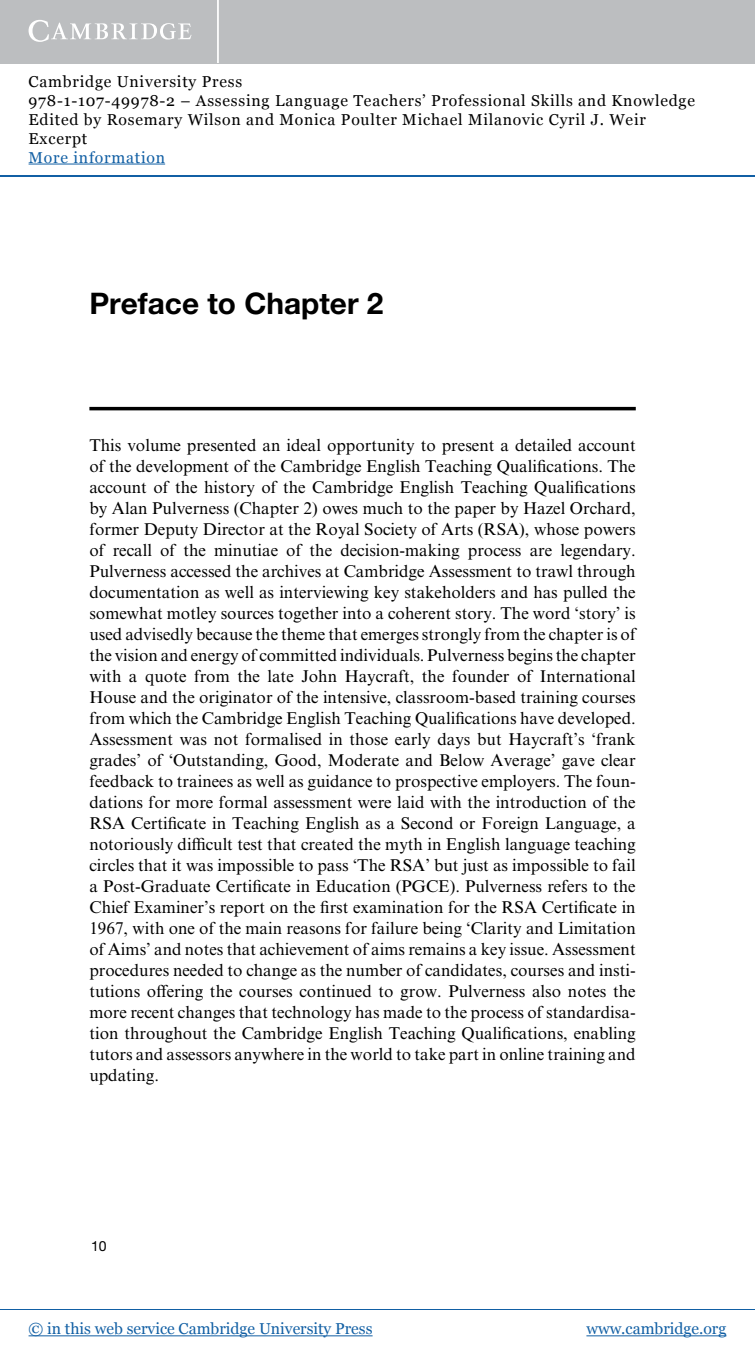
<style>
.page{position:relative;width:755px;height:1363px;background:#fff}
.page>*{position:absolute;margin:0;border:0;box-sizing:border-box;transform-origin:0 0}
.t1{font:700 29.75px "Helvetica Neue LT Std";color:#000}
.t2{font:17.15px/21px "Times NRMT Pro";color:#000;text-align:justify}
.t3{font:15.75px/18.7px "Georgia";letter-spacing:.05em;color:#000}
.t4{font:15.75px "Georgia";color:#115fa4}
.t5{font:15.75px "Georgia";letter-spacing:.05em;color:#115fa4}
.t6{font:14px "Helvetica Neue LT Std";color:#000}
</style>
<div class="page">
<div style="left:0;top:0;width:754px;height:63px;background:#bcbec0"></div>
<hr style="left:217px;top:0;width:2px;height:63px;background:#fff">
<svg style="left:29px;top:20px;width:162px;height:22px"></svg>
<hr style="left:29px;top:164px;width:136px;height:1px;background:#115fa4">
<hr style="left:0;top:175px;width:754px;height:2px;background:#115fa4">
<hr style="left:0;top:1308px;width:754px;height:1px;background:#115fa4">
<hr style="left:29px;top:1335px;width:343px;height:1px;background:#115fa4">
<hr style="left:586px;top:1335px;width:139px;height:1px;background:#115fa4">
<hr style="left:89px;top:407px;width:546px;height:3px;background:#000">
<p class="t3" style="left:29px;top:72px;width:667px">Cambridge University Press<br>978-1-107-49978-2 – Assessing Language Teachers’ Professional Skills and Knowledge Edited by Rosemary Wilson and Monica Poulter Michael Milanovic Cyril J. Weir Excerpt</p>
<p class="t5" style="left:29px;top:146px;width:138px">More information</p>
<h1 class="t1" style="left:89px;top:285px;width:295px">Preface to Chapter 2</h1>
<p class="t2" style="left:89px;top:435px;width:547px">This volume presented an ideal opportunity to present a detailed account of the development of the Cambridge English Teaching Qualifications. The account of the history of the Cambridge English Teaching Qualifications by Alan Pulverness (Chapter 2) owes much to the paper by Hazel Orchard, former Deputy Director at the Royal Society of Arts (RSA), whose powers of recall of the minutiae of the decision-making process are legendary.<br>Pulverness accessed the archives at Cambridge Assessment to trawl through documentation as well as interviewing key stakeholders and has pulled the somewhat motley sources together into a coherent story. The word ‘story’ is used advisedly because the theme that emerges strongly from the chapter is of the vision and energy of committed individuals. Pulverness begins the chapter with a quote from the late John Haycraft, the founder of International House and the originator of the intensive, classroom-based training courses from which the Cambridge English Teaching Qualifications have developed.<br>Assessment was not formalised in those early days but Haycraft’s ‘frank grades’ of ‘Outstanding, Good, Moderate and Below Average’ gave clear feedback to trainees as well as guidance to prospective employers. The foun&shy;dations for more formal assessment were laid with the introduction of the RSA Certificate in Teaching English as a Second or Foreign Language, a notoriously difficult test that created the myth in English language teaching circles that it was impossible to pass ‘The RSA’ but just as impossible to fail a Post-Graduate Certificate in Education (PGCE). Pulverness refers to the Chief Examiner’s report on the first examination for the RSA Certificate in 1967, with one of the main reasons for failure being ‘Clarity and Limitation of Aims’ and notes that achievement of aims remains a key issue. Assessment procedures needed to change as the number of candidates, courses and insti&shy;tutions offering the courses continued to grow. Pulverness also notes the more recent changes that technology has made to the process of standardisa&shy;tion throughout the Cambridge English Teaching Qualifications, enabling tutors and assessors anywhere in the world to take part in online training and updating.</p>
<p class="t6" style="left:91px;top:1237px;width:17px">10</p>
<p class="t4" style="left:29px;top:1317px;width:345px">© in this web service Cambridge University Press</p>
<p class="t4" style="left:586px;top:1317px;width:141px">www.cambridge.org</p>
</div>
